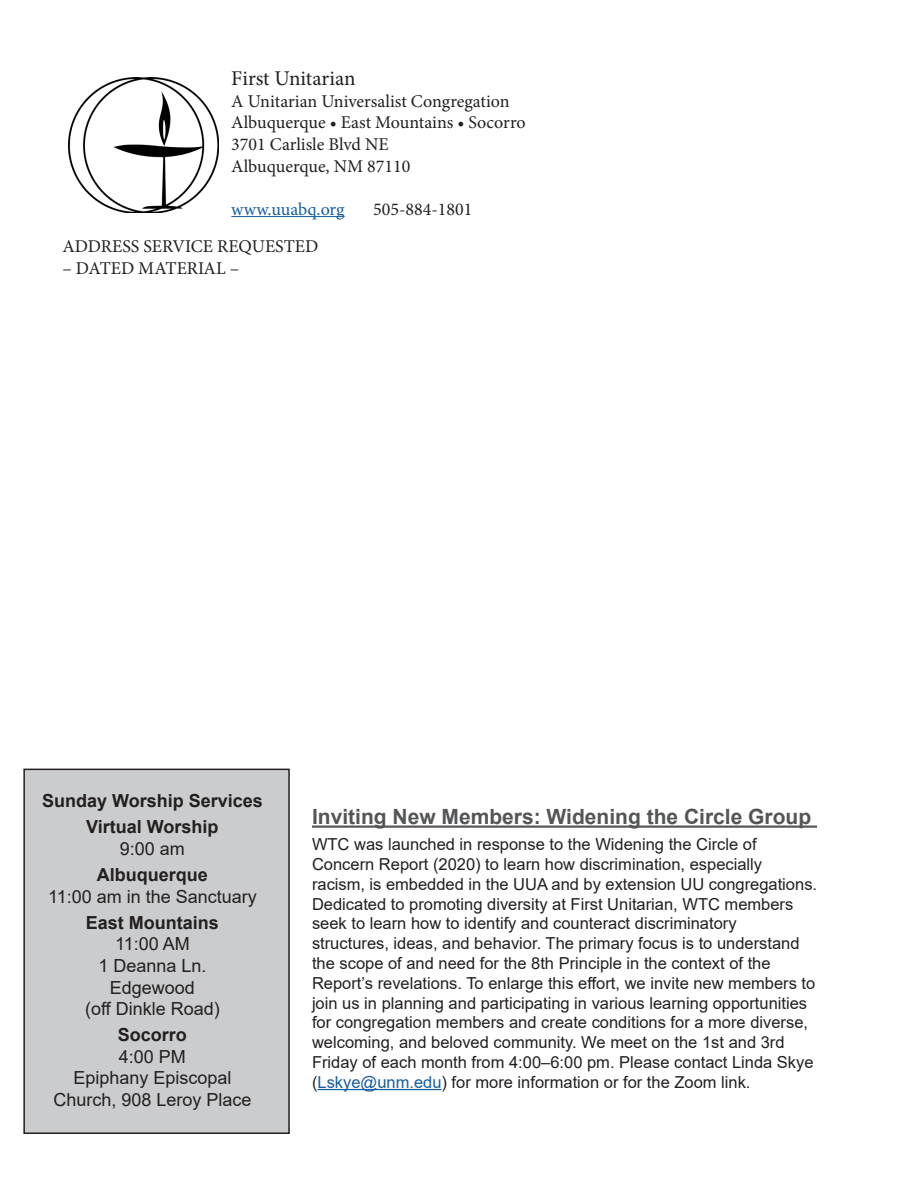
<style>
.page{position:relative;width:918px;height:1188px;background:#fff}
.page>*{position:absolute;margin:0;border:0;box-sizing:border-box;transform-origin:0 0}
.t1{font:700 21px "Arial";color:#545557}
.t2{font:21px "Minion Pro";letter-spacing:-.005em;color:#231f20}
.t3{font:18px "Minion Pro";color:#231f20}
.t4{font:18px/21.6px "Arial";color:#231f20;text-align:center}
.t5{font:700 18px "Arial";color:#231f20}
.t6{font:18px "Minion Pro";letter-spacing:-.005em;color:#175d9e}
.t7{font:16.5px/19.8px "Arial";color:#231f20}
.s1{color:#175d9e}
</style>
<div class="page">
<div style="left:24px;top:769px;width:265px;height:364px;background:#cbccce"></div>
<div style="left:23px;top:769px;width:267px;height:365px;border:2px solid #231f20"></div>
<img style="left:68px;top:78px;width:150px;height:135px">
<hr style="left:231px;top:216px;width:114px;height:1px;background:#175d9e">
<hr style="left:312px;top:826px;width:505px;height:2px;background:#545557">
<hr style="left:317px;top:1089px;width:125px;height:1px;background:#175d9e">
<p class="t2" style="left:231px;top:64px;width:126px">First Unitarian</p>
<p class="t3" style="left:231px;top:89px;width:280px">A Unitarian Universalist Congregation</p>
<p class="t3" style="left:231px;top:111px;width:296px">Albuquerque • East Mountains • Socorro</p>
<p class="t3" style="left:231px;top:132px;width:159px">3701 Carlisle Blvd NE</p>
<p class="t3" style="left:231px;top:154px;width:181px">Albuquerque, NM 87110</p>
<p class="t6" style="left:231px;top:197px;width:115px">www.uuabq.org</p>
<p class="t3" style="left:373px;top:197px;width:101px">505-884-1801</p>
<p class="t3" style="left:62px;top:235px;width:257px">ADDRESS SERVICE REQUESTED</p>
<p class="t3" style="left:62px;top:256px;width:178px">– DATED MATERIAL –</p>
<p class="t5" style="left:42px;top:788px;width:222px">Sunday Worship Services</p>
<p class="t5" style="left:86px;top:814px;width:134px">Virtual Worship</p>
<p class="t4" style="left:120px;top:838px;width:67px">9:00 am</p>
<p class="t5" style="left:97px;top:862px;width:113px">Albuquerque</p>
<p class="t4" style="left:48px;top:885px;width:210px">11:00 am in the Sanctuary</p>
<p class="t5" style="left:86px;top:910px;width:135px">East Mountains</p>
<p class="t4" style="left:115px;top:933px;width:76px">11:00 AM</p>
<p class="t4" style="left:98px;top:955px;width:110px">1 Deanna Ln.</p>
<p class="t4" style="left:110px;top:976px;width:87px">Edgewood</p>
<p class="t4" style="left:85px;top:998px;width:136px">(off Dinkle Road)</p>
<p class="t5" style="left:118px;top:1022px;width:71px">Socorro</p>
<p class="t4" style="left:119px;top:1046px;width:69px">4:00 PM</p>
<p class="t4" style="left:53px;top:1067px;width:200px">Epiphany Episcopal<br>Church, 908 Leroy Place</p>
<p class="t1" style="left:312px;top:802px;width:501px">Inviting New Members: Widening the Circle Group</p>
<p class="t7" style="left:312px;top:834px;width:507px">WTC was launched in response to the Widening the Circle of Concern Report (2020) to learn how discrimination, especially racism, is embedded in the UUA and by extension UU congregations.<br>Dedicated to promoting diversity at First Unitarian, WTC members seek to learn how to identify and counteract discriminatory structures, ideas, and behavior. The primary focus is to understand the scope of and need for the 8th Principle in the context of the Report’s revelations. To enlarge this effort, we invite new members to join us in planning and participating in various learning opportunities for congregation members and create conditions for a more diverse, welcoming, and beloved community. We meet on the 1st and 3rd Friday of each month from 4:00–6:00 pm. Please contact Linda Skye (<span class="s1">Lskye@unm.edu</span>) for more information or for the Zoom link.</p>
</div>
